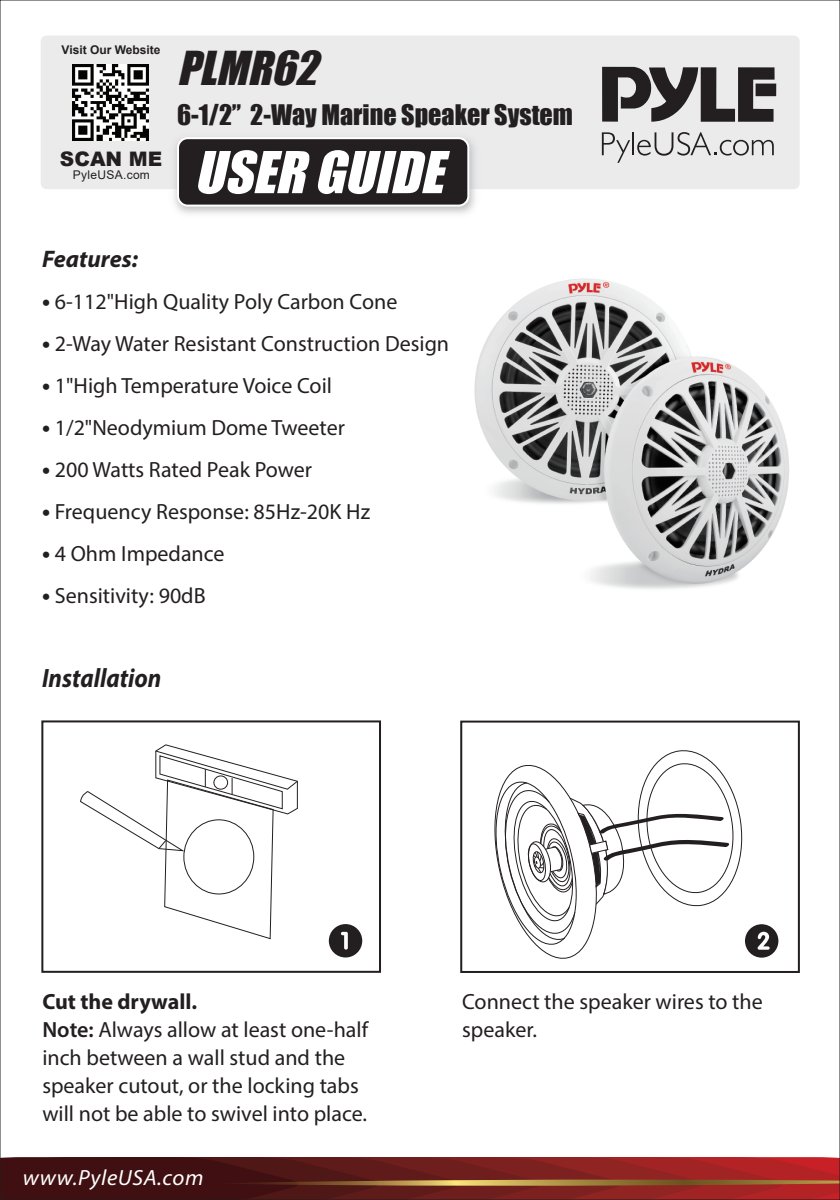
<style>
.page{position:relative;width:840px;height:1200px;background:#fff}
.page>*{position:absolute;margin:0;border:0;box-sizing:border-box;transform-origin:0 0}
.t1{font:italic 53.4px "Impact";color:#fff}
.t2{font:italic 43px "Impact";color:#231f20}
.t3{font:italic 700 26.6px "Myriad Pro";color:#231f20;scale:.9 1}
.t4{font:26px "Impact";color:#231f20}
.t5{font:italic 700 24px "Myriad Pro";color:#231f20}
.t6{font:22px/28px "Myriad Pro";color:#231f20}
.t7{font:italic 22px "Myriad Pro";letter-spacing:.025em;color:#fff;scale:1.04 1}
.t8{font:900 20px "Arial";color:#231f20}
.t9{font:700 12px "Arial";color:#231f20}
.t10{font:12px "Arial";letter-spacing:.025em;color:#231f20}
.s1{font-weight:700;font-size:24px}
.s2{font-weight:700}
.s3{font-weight:600}
</style>
<div class="page">
<svg style="left:2px;top:1157px;width:835px;height:40px;background:#70221d"></svg>
<div style="left:41px;top:720px;width:340px;height:252px;border:2px solid #231f20"></div>
<div style="left:329px;top:923px;width:33px;height:34px;background:#231f20;border-radius:50%"></div>
<svg style="left:341px;top:931px;width:7px;height:18px"></svg>
<svg style="left:80px;top:744px;width:218px;height:195px"></svg>
<div style="left:183px;top:819px;width:71px;height:75px;border:1px solid #231f20;border-radius:50%"></div>
<div style="left:460px;top:720px;width:339px;height:252px;border:2px solid #231f20"></div>
<div style="left:744px;top:924px;width:34px;height:33px;background:#231f20;border-radius:50%"></div>
<svg style="left:757px;top:931px;width:12px;height:18px"></svg>
<svg style="left:494px;top:750px;width:252px;height:209px"></svg>
<img style="left:474px;top:278px;width:315px;height:311px">
<div style="left:41px;top:36px;width:758px;height:153px;background:#ebebec"></div>
<svg style="left:601px;top:132px;width:172px;height:31px;background:#cdcccd"></svg>
<svg style="left:602px;top:67px;width:172px;height:55px;background:#716e6f"></svg>
<div style="left:755px;top:84px;width:21px;height:12px;background:#231f20"></div>
<img style="left:72px;top:65px;width:76px;height:76px">
<img style="left:106px;top:69px;width:436px;height:212px">
<div style="left:178px;top:138px;width:290px;height:67px;background:#231f20;border-radius:10px"></div>
<div style="left:177px;top:137px;width:292px;height:69px;border:2px solid #fff;border-radius:10px"></div>
<p class="t9" style="left:62px;top:41px;width:100px">Visit Our Website</p>
<p class="t8" style="left:60px;top:144px;width:104px">SCAN ME</p>
<p class="t10" style="left:73px;top:167px;width:79px">PyleUSA.com</p>
<h2 class="t2" style="left:177px;top:35px;width:155px">PLMR62</h2>
<p class="t4" style="left:177px;top:94px;width:397px">6-1/2” 2-Way Marine Speaker System</p>
<h1 class="t1" style="left:194px;top:131px;width:267px">USERGUIDE</h1>
<p class="t5" style="left:42px;top:243px;width:97px">Features:</p>
<p class="t6" style="left:42px;top:287px;width:357px"><span class="s1">•</span> 6-112"High Quality Poly Carbon Cone</p>
<p class="t6" style="left:42px;top:329px;width:408px"><span class="s1">•</span> 2-Way Water Resistant Construction Design</p>
<p class="t6" style="left:42px;top:371px;width:291px"><span class="s1">•</span> 1"High Temperature Voice Coil</p>
<p class="t6" style="left:42px;top:413px;width:304px"><span class="s1">•</span> 1/2"Neodymium Dome Tweeter</p>
<p class="t6" style="left:42px;top:455px;width:271px"><span class="s1">•</span> 200 Watts Rated Peak Power</p>
<p class="t6" style="left:42px;top:497px;width:329px"><span class="s1">•</span> Frequency Response: 85Hz-20K Hz</p>
<p class="t6" style="left:42px;top:539px;width:184px"><span class="s1">•</span> 4 Ohm Impedance</p>
<p class="t6" style="left:42px;top:581px;width:165px"><span class="s1">•</span> Sensitivity: 90dB</p>
<p class="t3" style="left:42px;top:661px;width:134px">Installation</p>
<p class="t6" style="left:42px;top:986px;width:327px"><span class="s2">Cut the drywall.<br></span><span class="s3">Note:</span> Always allow at least one-half inch between a wall stud and the speaker cutout, or the locking tabs will not be able to swivel into place.</p>
<p class="t6" style="left:462px;top:986px;width:302px">Connect the speaker wires to the speaker.</p>
<p class="t7" style="left:23px;top:1164px;width:175px">www.PyleUSA.com</p>
</div>
